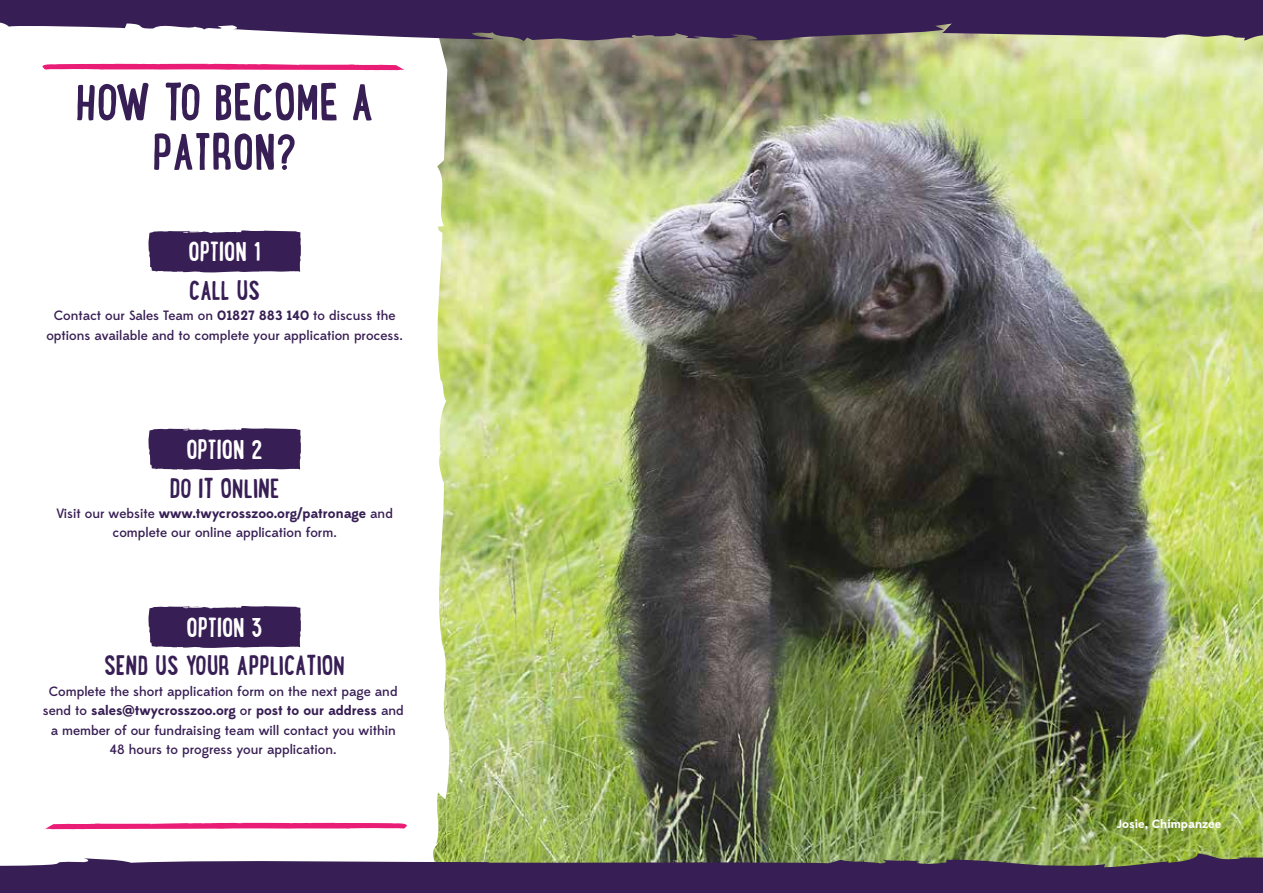
<style>
.page{position:relative;width:1263px;height:893px;background:#fff}
.page>*{position:absolute;margin:0;border:0;box-sizing:border-box;transform-origin:0 0}
.t1{font:700 51px/49.5px "Lunch Box";color:#371e54;text-align:center}
.t2{font:700 27px "Lunch Box";color:#371e54}
.t3{font:700 27px "Lunch Box";color:#fff}
.t4{font:500 13.5px/19.5px "Edmondsans";color:#371e54;text-align:center}
.t5{font:700 12px "Edmondsans";color:#fff}
.s1{font-weight:700}
</style>
<div class="page">
<img style="left:452px;top:41px;width:811px;height:812px">
<svg style="left:254px;top:41px;width:198px;height:812px"></svg>
<svg style="left:0;top:0;width:1263px;height:41px;background:#533f68"></svg>
<svg style="left:0;top:853px;width:1263px;height:40px;background:#524261"></svg>
<svg style="left:42px;top:64px;width:365px;height:7px"></svg>
<svg style="left:44px;top:823px;width:368px;height:7px"></svg>
<svg style="left:148px;top:230px;width:153px;height:43px;background:#462f61"></svg>
<svg style="left:148px;top:428px;width:153px;height:42px;background:#422a5d"></svg>
<svg style="left:148px;top:606px;width:153px;height:42px;background:#422a5d"></svg>
<h1 class="t1" style="left:76px;top:75px;width:296px">HOW TO BECOME A<br>PATRON?</h1>
<h2 class="t3" style="left:189px;top:232px;width:32px">OPTION</h2>
<h2 class="t3" style="left:254px;top:232px;width:8px">1</h2>
<h2 class="t2" style="left:189px;top:270px;width:72px">CALL US</h2>
<p class="t4" style="left:46px;top:306px;width:358px">Contact our Sales Team on <span class="s1">01827 883 140</span> to discuss the options available and to complete your application process.</p>
<h2 class="t3" style="left:186px;top:429px;width:32px">OPTION</h2>
<h2 class="t3" style="left:251px;top:429px;width:13px">2</h2>
<h2 class="t2" style="left:170px;top:468px;width:111px">DO IT ONLINE</h2>
<p class="t4" style="left:56px;top:504px;width:338px">Visit our website <span class="s1">www.twycrosszoo.org/patronage</span> and complete our online application form.</p>
<h2 class="t3" style="left:186px;top:607px;width:32px">OPTION</h2>
<h2 class="t3" style="left:252px;top:607px;width:13px">3</h2>
<h2 class="t2" style="left:104px;top:646px;width:143px">SEND US YOUR APPLI</h2>
<h2 class="t2" style="left:284px;top:646px;width:60px">CATION</h2>
<p class="t4" style="left:43px;top:682px;width:362px">Complete the short application form on the next page and send to <span class="s1">sales@twycrosszoo.org</span> or <span class="s1">post to our address</span> and a member of our fundraising team will contact you within 48 hours to progress your application.</p>
<p class="t5" style="left:1117px;top:816px;width:106px">Josie, Chimpanzee</p>
</div>
